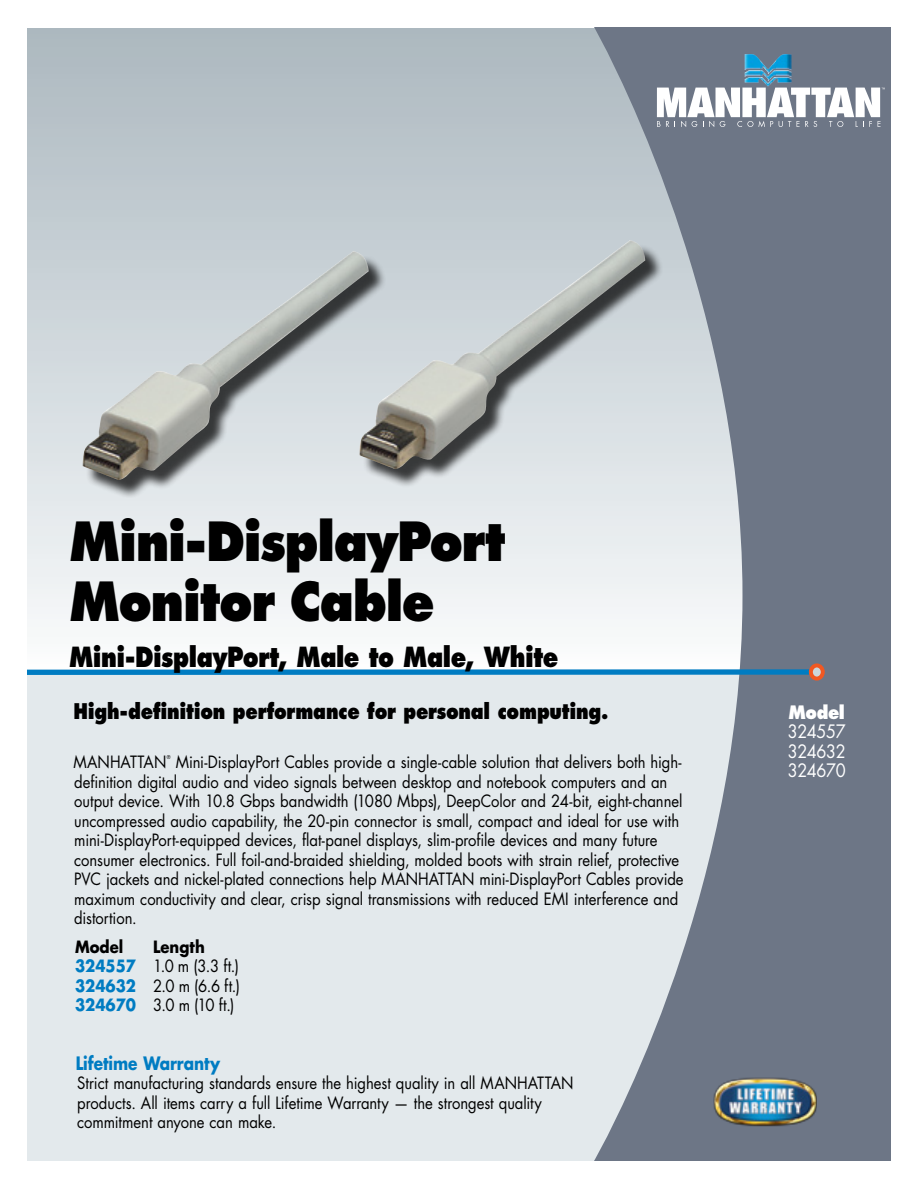
<style>
.page{position:relative;width:918px;height:1188px;background:#fff}
.page>*{position:absolute;margin:0;border:0;box-sizing:border-box;transform-origin:0 0}
.t1{font:800 52.5px/60px "Futura Std";letter-spacing:-.03em;color:#000;scale:.9 1}
.t2{font:800 27px "Futura Std";letter-spacing:-.02em;color:#000;scale:.83 1}
.t3{font:800 21px "Futura Std";letter-spacing:-.015em;color:#000;scale:.85 1}
.t4{font:18px/19.5px "Futura Std";letter-spacing:-.025em;color:#fff;text-align:justify;scale:.9 1}
.t5{font:700 18px "Futura Std";letter-spacing:-.005em;color:#007cc2;scale:.85 1}
.t6{font:800 18px "Futura Std";color:#fff;scale:.9 1}
.t7{font:16.5px/19.5px "Futura Std";letter-spacing:-.005em;color:#000;scale:.9 1}
.t8{font:700 16.5px "Futura Std";letter-spacing:.005em;color:#000;scale:.9 1}
.t9{font:5.25px "Futura Std";color:#000;scale:.9 1}
.s1{font-weight:700}
.s2{font-weight:700;color:#007cc2}
</style>
<div class="page">
<div style="left:27px;top:28px;width:733px;height:641px;background:linear-gradient(to bottom,#abb8bf,#f9fbfc)"></div>
<div style="left:27px;top:674px;width:729px;height:487px;background:#e3e9ec"></div>
<svg style="left:594px;top:27px;width:297px;height:1134px;fill:#6d7686"></svg>
<div style="left:27px;top:669px;width:785px;height:6px;background:#007cc2"></div>
<div style="left:811px;top:665px;width:12px;height:14px;background:#ccd6db;border-radius:50%"></div>
<div style="left:809px;top:663px;width:16px;height:18px;border:4px solid #f15822;border-radius:50%"></div>
<img style="left:714px;top:1077px;width:103px;height:50px">
<div style="left:85px;top:242px;width:578px;height:256px;background:#000;opacity:.75"></div>
<img style="left:83px;top:240px;width:562px;height:240px">
<svg style="left:657px;top:88px;width:228px;height:39px"></svg>
<img style="left:745px;top:54px;width:15px;height:16px">
<img style="left:776px;top:54px;width:14px;height:16px">
<img style="left:760px;top:60px;width:3px;height:22px">
<img style="left:773px;top:60px;width:3px;height:22px">
<img style="left:763px;top:64px;width:4px;height:14px">
<img style="left:770px;top:64px;width:3px;height:21px">
<img style="left:767px;top:68px;width:3px;height:15px">
<img style="left:745px;top:74px;width:15px;height:9px">
<img style="left:776px;top:74px;width:16px;height:9px">
<h1 class="t1" style="left:69px;top:511px;width:486px">Mini-DisplayPort<br>Monitor Cable</h1>
<h2 class="t2" style="left:69px;top:640px;width:591px">Mini-DisplayPort, Male to Male, White</h2>
<p class="t3" style="left:74px;top:697px;width:631px">High-definition performance for personal computing.</p>
<p class="t7" style="left:74px;top:752px;width:105px">MANHATTAN</p>
<p class="t9" style="left:167px;top:754px;width:6px">®</p>
<p class="t7" style="left:74px;top:752px;width:679px;text-indent:101px">Mini-DisplayPort Cables provide a single-cable solution that delivers both high&shy;definition digital audio and video signals between desktop and notebook computers and an output device. With 10.8 Gbps bandwidth (1080 Mbps), DeepColor and 24-bit, eight-channel uncompressed audio capability, the 20-pin connector is small, compact and ideal for use with mini-DisplayPort-equipped devices, flat-panel displays, slim-profile devices and many future consumer electronics. Full foil-and-braided shielding, molded boots with strain relief, protective PVC jackets and nickel-plated connections help MANHATTAN mini-DisplayPort Cables provide maximum conductivity and clear, crisp signal transmissions with reduced EMI interference and distortion.</p>
<p class="t8" style="left:75px;top:935px;width:55px">Model</p>
<p class="t7" style="left:75px;top:937px;width:185px;text-indent:78px"><span class="s1">Length<br></span><span class="s2">324557</span> 1.0 m (3.3 ft.)<br><span class="s2">324632</span> 2.0 m (6.6 ft.)<br><span class="s2">324670</span> 3.0 m (10 ft.)</p>
<p class="t5" style="left:76px;top:1051px;width:171px">Lifetime Warranty</p>
<p class="t7" style="left:77px;top:1073px;width:553px">Strict manufacturing standards ensure the highest quality in all MANHATTAN products. All items carry a full Lifetime Warranty — the strongest quality commitment anyone can make.</p>
<p class="t6" style="left:788px;top:700px;width:64px">Model</p>
<p class="t4" style="left:788px;top:722px;width:66px">324557<br>324632<br>324670</p>
</div>
